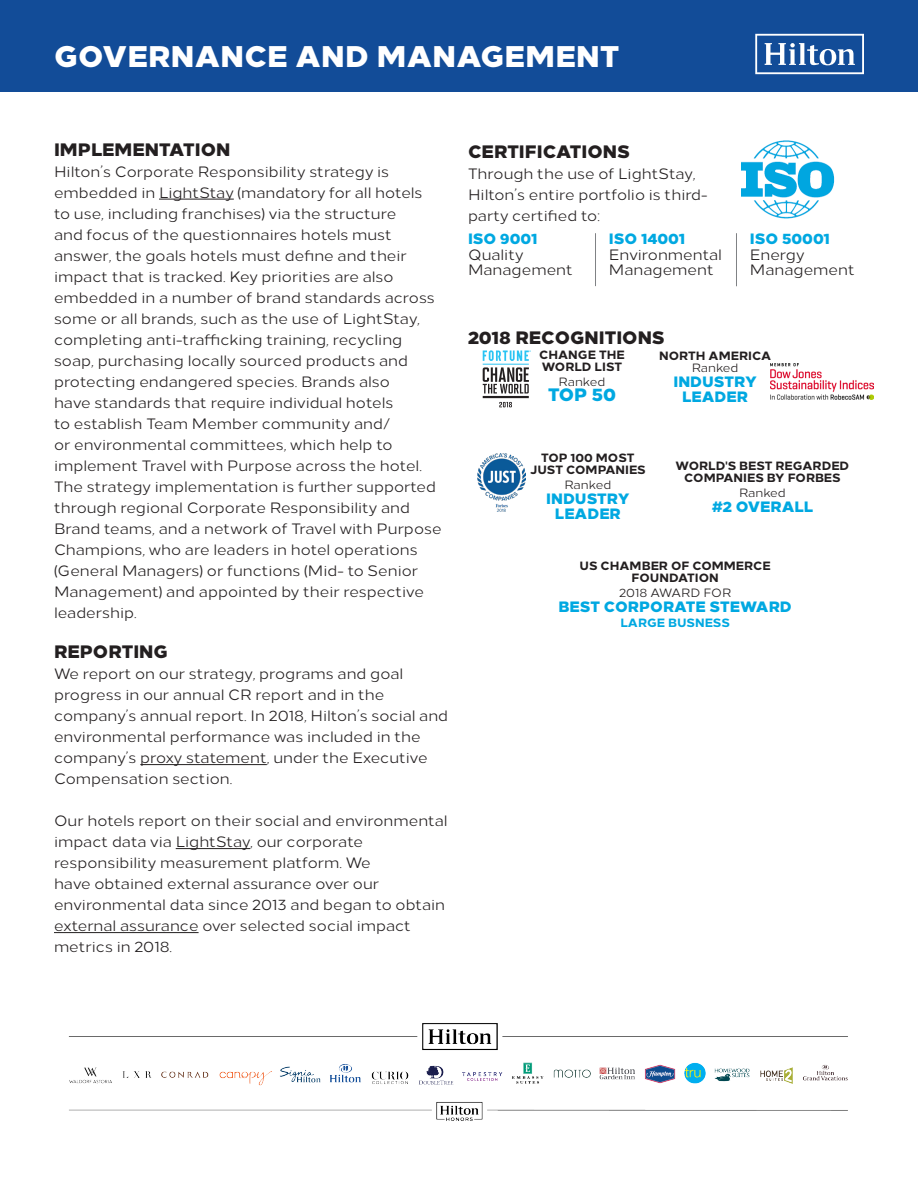
<style>
.page{position:relative;width:918px;height:1188px;background:#fff}
.page>*{position:absolute;margin:0;border:0;box-sizing:border-box;transform-origin:0 0}
.t1{font:800 29.85px "Loew";letter-spacing:.01em;color:#fff}
.t2{font:800 18px "Loew";color:#231f20}
.t3{font:800 18px "Loew";color:#00a8e1}
.t4{font:15px/21px "Loew";color:#231f20}
.t5{font:800 15px/15px "Loew";color:#00a8e1;text-align:center}
.t6{font:800 12px/12px "Loew";color:#231f20;text-align:center}
.t7{font:12px "Loew";color:#231f20}
.t8{font:800 12px "Loew";color:#00a8e1}
</style>
<div class="page">
<div style="left:0;top:0;width:918px;height:92px;background:#124c98"></div>
<svg style="left:755px;top:34px;width:109px;height:40px"></svg>
<hr style="left:159px;top:199px;width:75px;height:1px;background:#231f20">
<hr style="left:140px;top:764px;width:127px;height:1px;background:#231f20">
<hr style="left:176px;top:848px;width:74px;height:1px;background:#231f20">
<hr style="left:54px;top:932px;width:145px;height:1px;background:#231f20">
<img style="left:68px;top:1023px;width:780px;height:98px">
<img style="left:741px;top:140px;width:94px;height:79px">
<hr style="left:595px;top:233px;width:1px;height:53px;background:#808285">
<hr style="left:736px;top:233px;width:1px;height:53px;background:#808285">
<hr style="left:483px;top:364px;width:46px;height:1px;background:#2bc4f3">
<hr style="left:483px;top:396px;width:46px;height:2px;background:#231f20">
<svg style="left:499px;top:402px;width:13px;height:5px"></svg>
<svg style="left:483px;top:367px;width:46px;height:27px"></svg>
<svg style="left:483px;top:350px;width:48px;height:11px"></svg>
<img style="left:770px;top:364px;width:104px;height:35px">
<img style="left:478px;top:453px;width:48px;height:59px">
<h1 class="t1" style="left:54px;top:31px;width:567px">GOVERNANCE AND MANAGEMENT</h1>
<p class="t2" style="left:54px;top:134px;width:178px">IMPLEMENTATION</p>
<p class="t4" style="left:54px;top:159px;width:389px">Hilton s’ Corporate Responsibility strategy is embedded in LightStay (mandatory for all hotels to use, including franchises) via the structure<br>and focus of the questionnaires hotels must answer, the goals hotels must define and their impact that is tracked. Key priorities are also embedded in a number of brand standards across some or all brands, such as the use of LightStay, completing anti-trafficking training, recycling soap, purchasing locally sourced products and protecting endangered species. Brands also<br>have standards that require individual hotels<br>to establish Team Member community and/<br>or environmental committees, which help to implement Travel with Purpose across the hotel.<br>The strategy implementation is further supported through regional Corporate Responsibility and Brand teams, and a network of Travel with Purpose Champions, who are leaders in hotel operations (General Managers) or functions (Mid- to Senior Management) and appointed by their respective leadership.</p>
<p class="t2" style="left:54px;top:636px;width:116px">REPORTING</p>
<p class="t4" style="left:54px;top:662px;width:396px">We report on our strategy, programs and goal progress in our annual CR report and in the company s’ annual report In. 2018, Hilton s’ social and environmental performance was included in the company s’ proxy statement, under the Executive Compensation section.</p>
<p class="t4" style="left:54px;top:809px;width:395px">Our hotels report on their social and environmental impact data via LightStay, our corporate responsibility measurement platform. We<br>have obtained external assurance over our environmental data since 2013 and began to obtain external assurance over selected social impact metrics in 2018.</p>
<p class="t2" style="left:468px;top:136px;width:163px">CERTIFICATIONS</p>
<p class="t4" style="left:468px;top:162px;width:229px">Through the use of LightStay,</p>
<p class="t4" style="left:468px;top:204px;width:133px">party certified to:</p>
<p class="t4" style="left:468px;top:183px;width:241px">Hilton s’ entire portfolio is third-</p>
<p class="t5" style="left:468px;top:230px;width:71px">ISO 9001</p>
<p class="t4" style="left:468px;top:243px;width:57px">Quality</p>
<p class="t4" style="left:468px;top:258px;width:106px">Management</p>
<p class="t5" style="left:609px;top:230px;width:78px">ISO 14001</p>
<p class="t4" style="left:609px;top:243px;width:115px">Environmental</p>
<p class="t4" style="left:609px;top:258px;width:106px">Management</p>
<p class="t2" style="left:468px;top:322px;width:198px">2018 RECOGNITIONS</p>
<p class="t5" style="left:750px;top:230px;width:81px">ISO 50001</p>
<p class="t4" style="left:750px;top:243px;width:56px">Energy</p>
<p class="t4" style="left:750px;top:258px;width:106px">Management</p>
<p class="t6" style="left:539px;top:348px;width:87px">CHANGE THE</p>
<p class="t6" style="left:542px;top:360px;width:82px">WORLD LIST</p>
<p class="t7" style="left:559px;top:373px;width:48px">Ranked</p>
<p class="t3" style="left:548px;top:380px;width:70px">TOP 50</p>
<p class="t6" style="left:659px;top:349px;width:113px">NORTH AMERICA</p>
<p class="t7" style="left:692px;top:359px;width:48px">Ranked</p>
<p class="t5" style="left:673px;top:373px;width:85px">INDUSTRY</p>
<p class="t5" style="left:682px;top:388px;width:67px">LEADER</p>
<p class="t6" style="left:530px;top:450px;width:117px">TOP 100 MOST<br>JUST COMPANIES</p>
<p class="t7" style="left:565px;top:475px;width:48px">Ranked</p>
<p class="t5" style="left:546px;top:489px;width:85px">INDUSTRY<br>LEADER</p>
<p class="t6" style="left:676px;top:459px;width:175px">WORLD S' BEST REGARDED<br>COMPANIES BY FORBES</p>
<p class="t7" style="left:739px;top:483px;width:48px">Ranked</p>
<p class="t5" style="left:712px;top:498px;width:103px">#2 OVERALL</p>
<p class="t6" style="left:580px;top:559px;width:193px">US CHAMBER OF COMMERCE<br>FOUNDATION</p>
<p class="t7" style="left:619px;top:583px;width:114px">2018 AWARD FOR</p>
<p class="t5" style="left:559px;top:598px;width:235px">BEST CORPORATE STEWARD</p>
<p class="t8" style="left:620px;top:613px;width:111px">LARGE BUSNESS</p>
</div>
